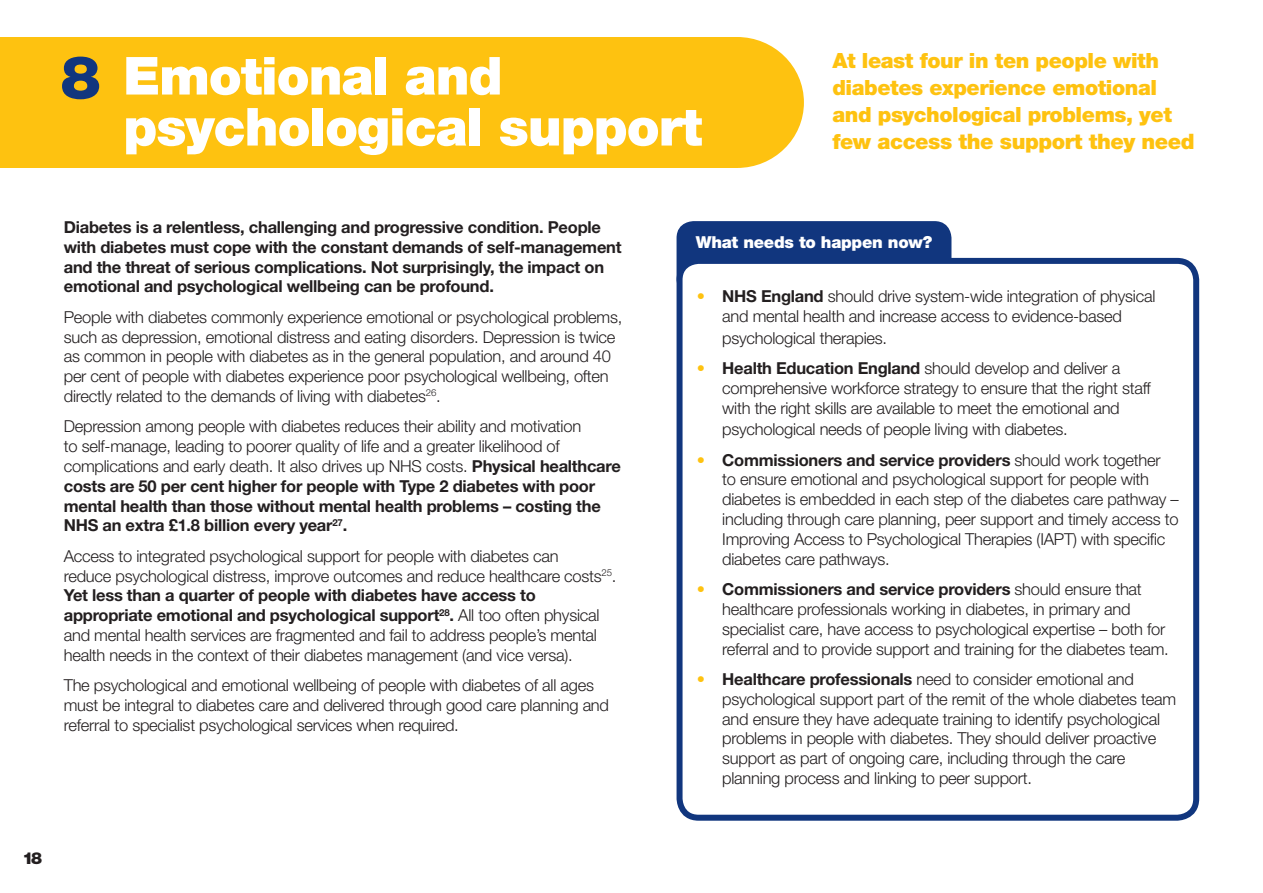
<style>
.page{position:relative;width:1263px;height:893px;background:#fff}
.page>*{position:absolute;margin:0;border:0;box-sizing:border-box;transform-origin:0 0}
.t1{font:900 60px "Helvetica Neue LT Std";color:#11367e}
.t2{font:900 52.5px "Helvetica Neue LT Std";letter-spacing:-.02em;color:#fff}
.t3{font:900 21.3px "Helvetica Neue LT Std";letter-spacing:-.02em;color:#fec210}
.t4{font:900 21px/27px "Helvetica Neue LT Std";letter-spacing:-.02em;color:#fec210}
.t5{font:300 16.5px/19.8px "Helvetica Neue LT Std";letter-spacing:-.015em;color:#231f20}
.t6{font:700 16.5px/19.8px "Helvetica Neue LT Std";letter-spacing:-.015em;color:#231f20}
.t7{font:900 16.5px "Helvetica Neue LT Std";letter-spacing:-.015em;color:#fff}
.Bullets_Copy_Yellow{font:900 16.5px "Helvetica Neue LT Std";color:#231f20}
.s1{font-size:21px}
.s2{font-weight:300}
.s3{font-weight:700}
.s4{color:#fec210}
</style>
<div class="page">
<div style="left:0;top:37px;width:737px;height:131px;background:#fec210"></div>
<div style="left:670px;top:37px;width:134px;height:131px;background:#fec210;border-radius:50%"></div>
<div style="left:676px;top:221px;width:275px;height:76px;background:#11367e;border-radius:17px"></div>
<div style="left:679px;top:261px;width:517px;height:557px;background:#fff;border-radius:19px"></div>
<div style="left:676px;top:258px;width:523px;height:563px;border:6px solid #11367e;border-radius:19px"></div>
<p class="t1" style="left:61px;top:42px;width:42px">8</p>
<p class="t2" style="left:123px;top:44px;width:381px">Emotional and</p>
<p class="t2" style="left:123px;top:95px;width:580px">psychological support</p>
<p class="t4" style="left:832px;top:47px;width:328px">At least four in ten people with</p>
<p class="t4" style="left:832px;top:74px;width:341px">diabetes experience emotional and psychological problems, yet</p>
<p class="t3" style="left:832px;top:129px;width:364px"><span class="s1">few</span> access the support they need</p>
<p class="t6" style="left:64px;top:217px;width:559px">Diabetes is a relentless, challenging and progressive condition. People with diabetes must cope with the constant demands of self-management and the threat of serious complications. Not surprisingly, the impact on emotional and psychological wellbeing can be profound.</p>
<p class="t5" style="left:64px;top:307px;width:560px">People with diabetes commonly experience emotional or psychological problems, such as depression, emotional distress and eating disorders. Depression is twice as common in people with diabetes as in the general population, and around 40 per cent of people with diabetes experience poor psychological wellbeing, often directly related to the demands of living with diabetes<sup>26</sup>.</p>
<p class="t5" style="left:64px;top:416px;width:519px">Depression among people with diabetes reduces their ability and motivation</p>
<p class="t5" style="left:64px;top:436px;width:497px">to self-manage, leading to poorer quality of life and a greater likelihood of</p>
<p class="t6" style="left:64px;top:456px;width:559px"><span class="s2">complications and early death. It also drives up NHS costs.</span> Physical healthcare costs are 50 per cent higher for people with Type 2 diabetes with poor mental health than those without mental health problems – costing the NHS an extra £1.8 billion every year<sup>27</sup>.</p>
<p class="t5" style="left:64px;top:546px;width:554px">Access to integrated psychological support for people with diabetes can<br>reduce psychological distress, improve outcomes and reduce healthcare costs<sup>25</sup>.<br><span class="s3">Yet less than a quarter of people with diabetes have access to</span></p>
<p class="t5" style="left:64px;top:605px;width:537px"><span class="s3">appropriate emotional and psychological support</span><sup>28</sup><span class="s3">.</span> All too often physical and mental health services are fragmented and fail to address people’s mental health needs in the context of their diabetes management (and vice versa).</p>
<p class="t5" style="left:64px;top:675px;width:547px">The psychological and emotional wellbeing of people with diabetes of all ages must be integral to diabetes care and delivered through good care planning and referral to specialist psychological services when required.</p>
<p class="Bullets_Copy_Yellow" style="left:22px;top:848px;width:21px">18</p>
<p class="t7" style="left:696px;top:232px;width:238px">What needs to happen now?</p>
<p class="t5" style="left:697px;top:286px;width:460px;text-align:center"><span class="s4">•</span> <span class="s3">NHS England</span> should drive system-wide integration of physical and mental health and increase access to evidence-based</p>
<p class="t5" style="left:722px;top:327px;width:166px">psychological therapies.</p>
<p class="t5" style="left:722px;top:358px;width:430px;text-indent:-26px"><span class="s4">•</span> <span class="s3">Health Education England</span> should develop and deliver a comprehensive workforce strategy to ensure that the right staff with the right skills are available to meet the emotional and</p>
<p class="t5" style="left:722px;top:419px;width:347px">psychological needs of people living with diabetes.</p>
<p class="t5" style="left:722px;top:450px;width:458px;text-indent:-26px"><span class="s4">•</span> <span class="s3">Commissioners and service providers</span> should work together<br>to ensure emotional and psychological support for people with diabetes is embedded in each step of the diabetes care pathway – including through care planning, peer support and timely access to Improving Access to Psychological Therapies (IAPT) with specific diabetes care pathways.</p>
<p class="t5" style="left:722px;top:579px;width:448px;text-indent:-26px"><span class="s4">•</span> <span class="s3">Commissioners and service providers</span> should ensure that healthcare professionals working in diabetes, in primary and specialist care, have access to psychological expertise – both for referral and to provide support and training for the diabetes team.</p>
<p class="t5" style="left:722px;top:669px;width:455px;text-indent:-26px"><span class="s4">•</span> <span class="s3">Healthcare professionals</span> need to consider emotional and psychological support part of the remit of the whole diabetes team and ensure they have adequate training to identify psychological problems in people with diabetes. They should deliver proactive support as part of ongoing care, including through the care planning process and linking to peer support.</p>
</div>
